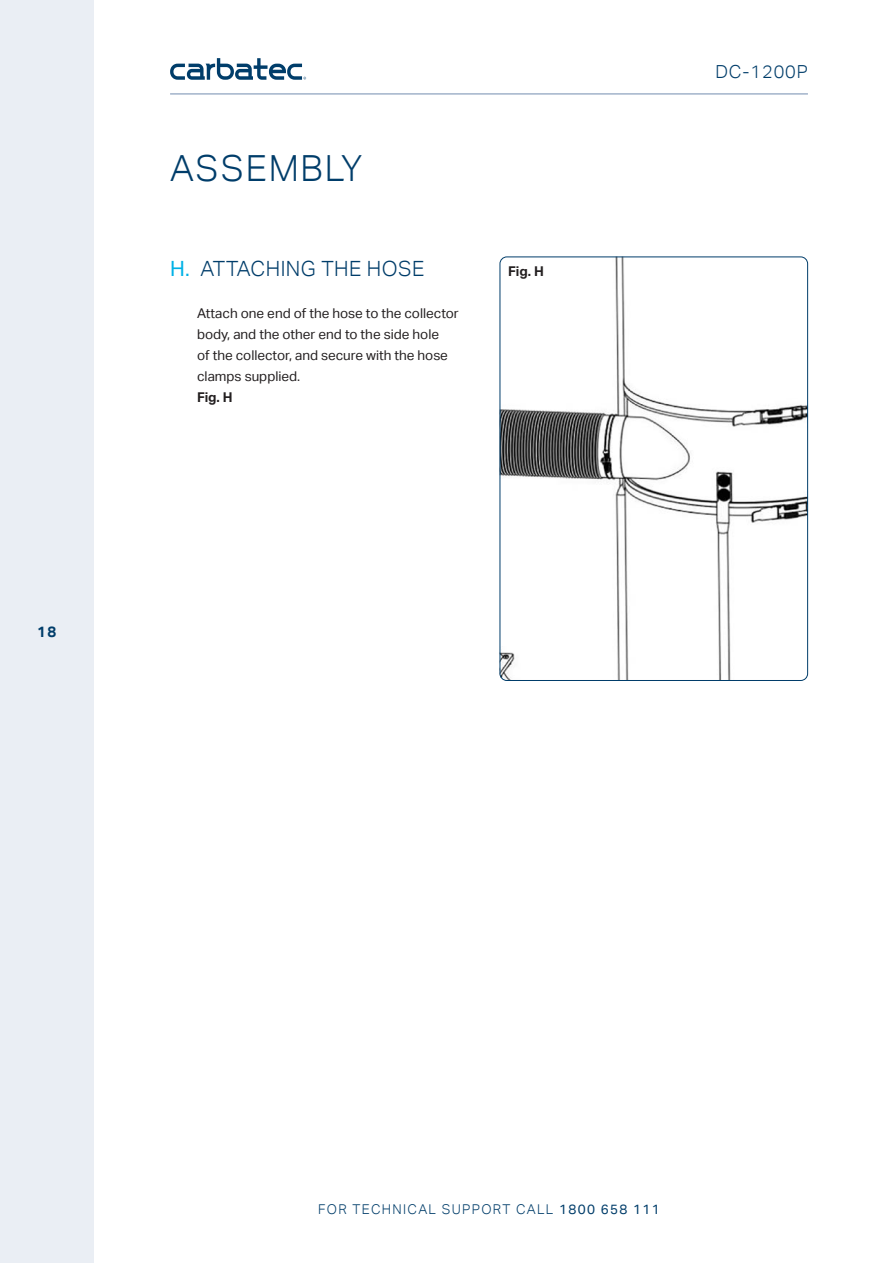
<style>
.page{position:relative;width:893px;height:1263px;background:#fff}
.page>*{position:absolute;margin:0;border:0;box-sizing:border-box;transform-origin:0 0}
._01_SECTION_HEAD{font:300 36px "Aktiv Grotesk";letter-spacing:.05em;color:#003d6a}
._02_SUBHEAD_BLUE{font:300 21px "Aktiv Grotesk";letter-spacing:.02em;color:#003d6a}
.t1{font:300 18px "Aktiv Grotesk";letter-spacing:.05em;color:#003d6a}
.t2{font:700 15px "Aktiv Grotesk";color:#003d6a}
._01_BODY_INDENT{font:13.5px/21px "Aktiv Grotesk";color:#231f20}
.t3{font:300 13.5px "Aktiv Grotesk";letter-spacing:.1em;color:#003d6a}
._00_FIGURE_ON_PHOTO{font:700 13.5px "Aktiv Grotesk";color:#231f20}
.s1{font-weight:400;color:#00b1e6}
.s2{font-weight:700}
.s3{font-weight:400}
</style>
<div class="page">
<div style="left:0;top:0;width:94px;height:1263px;background:#eaeef4"></div>
<hr style="left:170px;top:94px;width:638px;height:1px;background:#738caf">
<svg style="left:170px;top:58px;width:136px;height:22px"></svg>
<img style="left:500px;top:257px;width:308px;height:424px">
<div style="left:500px;top:257px;width:308px;height:424px;border:1px solid #003d6a;border-radius:7px"></div>
<p class="t2" style="left:37px;top:623px;width:21px">18</p>
<p class="_01_SECTION_HEAD" style="left:170px;top:147px;width:194px">ASSEMBLY</p>
<p class="_02_SUBHEAD_BLUE" style="left:170px;top:257px;width:256px"><span class="s1">H.</span> ATTACHING THE HOSE</p>
<p class="_01_BODY_INDENT" style="left:197px;top:303px;width:263px">Attach one end of the hose to the collector body, and the other end to the side hole<br>of the collector, and secure with the hose clamps supplied.<br><span class="s2">Fig. H</span></p>
<p class="_00_FIGURE_ON_PHOTO" style="left:508px;top:264px;width:37px">Fig. H</p>
<h3 class="t1" style="left:715px;top:61px;width:94px">DC-1200P</h3>
<p class="t3" style="left:318px;top:1201px;width:343px">FOR TECHNICAL SUPPORT CALL <span class="s3">1800 658 111</span></p>
</div>
